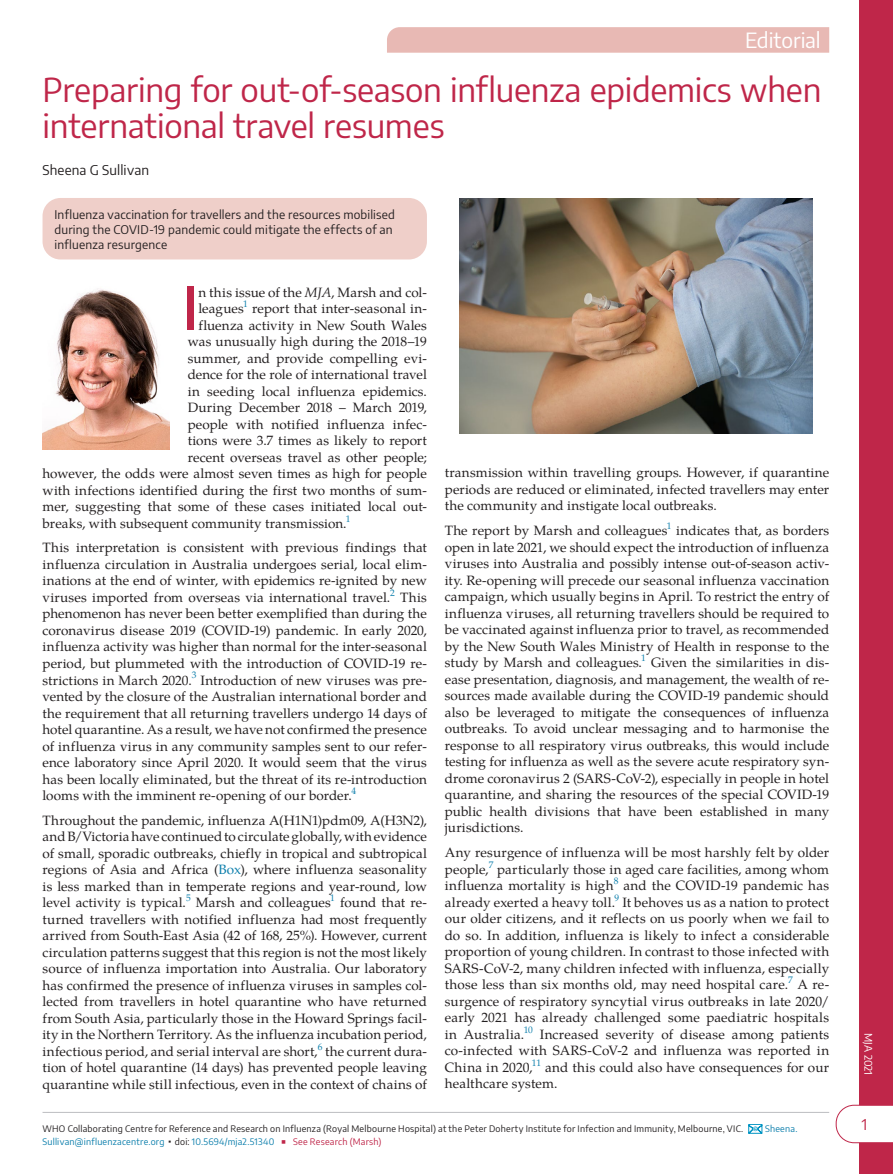
<style>
.page{position:relative;width:893px;height:1174px;background:#fff}
.page>*{position:absolute;margin:0;border:0;box-sizing:border-box;transform-origin:0 0}
.t1{font:500 58.05px "Encode Sans";color:#bf2649}
.t2{font:33px/36px "Encode Sans";letter-spacing:-.005em;color:#bf2649}
.t3{font:21px "Encode Sans";letter-spacing:-.005em;color:#fff}
.t4{font:15px "Encode Sans";color:#bf2649}
.t5{font:13.5px/16.5px "Te X Gyre Pagella";letter-spacing:.005em;color:#231f20;text-align:justify}
.t6{font:13.5px "Encode Sans";letter-spacing:.01em;color:#231f20}
.t7{font:12px/15px "Encode Sans";letter-spacing:.015em;color:#231f20}
.t8{font:10.5px "Encode Sans";letter-spacing:-.005em;color:#fff}
.t9{font:9px "Encode Sans";letter-spacing:.025em;color:#231f20}
.t10{font:9px "Encode Sans";letter-spacing:.025em;color:#0d7fac}
.s1{font-style:italic}
.s2{color:#0d7fac}
.s3{font-family:"Arial Unicode MS";color:#231f20}
.s4{color:#231f20}
.s5{font-family:"Arial Unicode MS";font-size:16.2px;color:#bf2649}
.s6{color:#bf2649}
</style>
<div class="page">
<div style="left:859px;top:0;width:34px;height:1174px;background:#bf2649"></div>
<div style="left:836px;top:1105px;width:57px;height:37px;background:#fff"></div>
<svg style="left:387px;top:27px;width:442px;height:26px;background:#e8bab5"></svg>
<div style="left:43px;top:198px;width:384px;height:61px;background:#efcfc9;border-radius:18px"></div>
<hr style="left:43px;top:1112px;width:786px;height:1px;background:#bcbdc0">
<svg style="left:748px;top:1124px;width:14px;height:9px"></svg>
<img style="left:42px;top:289px;width:128px;height:161px">
<img style="left:460px;top:198px;width:353px;height:236px">
<h3 class="t3" style="left:745px;top:25px;width:77px">Editorial</h3>
<h2 class="t2" style="left:43px;top:70px;width:780px">Preparing for out-of-season influenza epidemics when international travel resumes</h2>
<p class="t6" style="left:43px;top:161px;width:108px">Sheena G Sullivan</p>
<p class="t7" style="left:55px;top:206px;width:342px">Influenza vaccination for travellers and the resources mobilised during the COVID-19 pandemic could mitigate the effects of an influenza resurgence</p>
<h1 class="t1" style="left:183px;top:267px;width:17px">I</h1>
<p class="t5" style="left:198px;top:283px;width:230px">n this issue of the <span class="s1">MJA</span>, Marsh and col-</p>
<p class="t5" style="left:198px;top:299px;width:230px">leagues<sup>1</sup> report that inter-seasonal in-</p>
<p class="t5" style="left:198px;top:316px;width:230px">fluenza activity in New South Wales</p>
<p class="t5" style="left:188px;top:332px;width:241px">was unusually high during the 2018–19</p>
<p class="t5" style="left:188px;top:349px;width:241px">summer, and provide compelling evi-</p>
<p class="t5" style="left:188px;top:365px;width:241px">dence for the role of international travel</p>
<p class="t5" style="left:188px;top:382px;width:241px">in seeding local influenza epidemics.</p>
<p class="t5" style="left:188px;top:398px;width:241px">During December 2018 – March 2019,</p>
<p class="t5" style="left:188px;top:415px;width:241px">people with notified influenza infec-</p>
<p class="t5" style="left:188px;top:431px;width:241px">tions were 3.7 times as likely to report</p>
<p class="t5" style="left:188px;top:448px;width:241px">recent overseas travel as other people;</p>
<p class="t5" style="left:43px;top:464px;width:386px">however, the odds were almost seven times as high for people</p>
<p class="t5" style="left:43px;top:481px;width:386px">with infections identified during the first two months of sum-</p>
<p class="t5" style="left:43px;top:497px;width:386px">mer, suggesting that some of these cases initiated local out-</p>
<p class="t5" style="left:43px;top:514px;width:310px">breaks, with subsequent community transmission.<sup>1</sup></p>
<p class="t5" style="left:43px;top:539px;width:386px">This interpretation is consistent with previous findings that influenza circulation in Australia undergoes serial, local elim&shy;inations at the end of winter, with epidemics re-ignited by new viruses imported from overseas via international travel.<sup>2</sup> This phenomenon has never been better exemplified than during the coronavirus disease 2019 (COVID-19) pandemic. In early 2020, influenza activity was higher than normal for the inter-seasonal period, but plummeted with the introduction of COVID-19 re&shy;strictions in March 2020.<sup>3</sup> Introduction of new viruses was pre&shy;vented by the closure of the Australian international border and the requirement that all returning travellers undergo 14 days of hotel quarantine. As a result, we have not confirmed the presence of influenza virus in any community samples sent to our refer&shy;ence laboratory since April 2020. It would seem that the virus has been locally eliminated, but the threat of its re-introduction looms with the imminent re-opening of our border.<sup>4</sup></p>
<p class="t5" style="left:43px;top:811px;width:386px">Throughout the pandemic, influenza A(H1N1)pdm09, A(H3N2), and B/Victoria have continued to circulate globally, with evidence of small, sporadic outbreaks, chiefly in tropical and subtropical regions of Asia and Africa (<span class="s2">Box</span>), where influenza seasonality is less marked than in temperate regions and year-round, low level activity is typical.<sup>5</sup> Marsh and colleagues<sup>1</sup> found that re&shy;turned travellers with notified influenza had most frequently arrived from South-East Asia (42 of 168, 25%). However, current circulation patterns suggest that this region is not the most likely source of influenza importation into Australia. Our laboratory has confirmed the presence of influenza viruses in samples col&shy;lected from travellers in hotel quarantine who have returned from South Asia, particularly those in the Howard Springs facil&shy;ity in the Northern Territory. As the influenza incubation period, infectious period, and serial interval are short,<sup>6</sup> the current dura&shy;tion of hotel quarantine (14 days) has prevented people leaving quarantine while still infectious, even in the context of chains of</p>
<p class="t5" style="left:445px;top:464px;width:386px">transmission within travelling groups. However, if quarantine periods are reduced or eliminated, infected travellers may enter the community and instigate local outbreaks.</p>
<p class="t5" style="left:445px;top:521px;width:386px">The report by Marsh and colleagues<sup>1</sup> indicates that, as borders open in late 2021, we should expect the introduction of influenza viruses into Australia and possibly intense out-of-season activ&shy;ity. Re-opening will precede our seasonal influenza vaccination campaign, which usually begins in April. To restrict the entry of influenza viruses, all returning travellers should be required to be vaccinated against influenza prior to travel, as recommended by the New South Wales Ministry of Health in response to the study by Marsh and colleagues.<sup>1</sup> Given the similarities in dis&shy;ease presentation, diagnosis, and management, the wealth of re&shy;sources made available during the COVID-19 pandemic should also be leveraged to mitigate the consequences of influenza outbreaks. To avoid unclear messaging and to harmonise the response to all respiratory virus outbreaks, this would include testing for influenza as well as the severe acute respiratory syn&shy;drome coronavirus 2 (SARS-CoV-2), especially in people in hotel quarantine, and sharing the resources of the special COVID-19 public health divisions that have been established in many jurisdictions.</p>
<p class="t5" style="left:445px;top:843px;width:386px">Any resurgence of influenza will be most harshly felt by older people,<sup>7</sup> particularly those in aged care facilities, among whom influenza mortality is high<sup>8</sup> and the COVID-19 pandemic has already exerted a heavy toll.<sup>9</sup> It behoves us as a nation to protect our older citizens, and it reflects on us poorly when we fail to do so. In addition, influenza is likely to infect a considerable proportion of young children. In contrast to those infected with SARS-CoV-2, many children infected with influenza, especially those less than six months old, may need hospital care.<sup>7</sup> A re&shy;surgence of respiratory syncytial virus outbreaks in late 2020/ early 2021 has already challenged some paediatric hospitals in Australia.<sup>10</sup></p>
<p class="t5" style="left:445px;top:1025px;width:386px;text-indent:95px">Increased severity of disease among patients co-infected with SARS-CoV-2 and influenza was reported in China in 2020,<sup>11</sup> and this could also have consequences for our healthcare system.</p>
<p class="t9" style="left:43px;top:1122px;width:702px">WHO Collaborating Centre for Reference and Research on Influenza (Royal Melbourne Hospital) at the Peter Doherty Institute for Infection and Immunity, Melbourne, VIC.</p>
<p class="t10" style="left:765px;top:1122px;width:34px">Sheena.</p>
<p class="t10" style="left:43px;top:1135px;width:340px">Sullivan@influenzacentre.org <span class="s3">▪</span> <span class="s4">doi:</span> 10.5694/mja2.51340 <span class="s5">▪</span> <span class="s6">See Research (Marsh)</span></p>
<p class="t8" style="left:876px;top:1033px;width:44px;rotate:90deg">MJA 2021</p>
<p class="t4" style="left:862px;top:1113px;width:7px">1</p>
</div>
